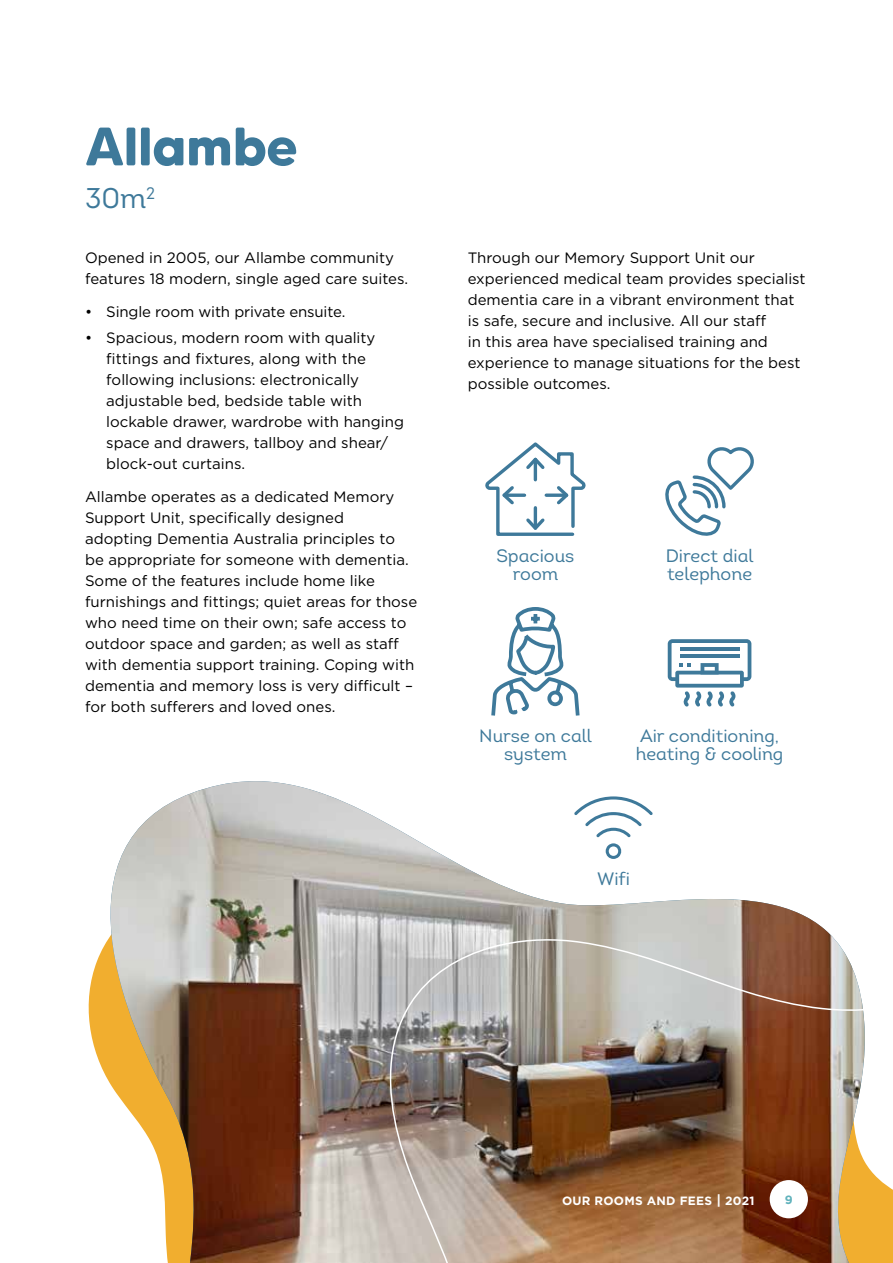
<style>
.page{position:relative;width:893px;height:1263px;background:#fff}
.page>*{position:absolute;margin:0;border:0;box-sizing:border-box;transform-origin:0 0}
.t1{font:700 54px "MADE Tommy Soft";letter-spacing:-.005em;color:#3e799a}
.t2{font:28.5px "Intro Book Alt";color:#3e799a}
.t3{font:18px/18px "Intro Book Alt";color:#3e799a;text-align:center}
.t4{font:15px/21px "Gotham";color:#000}
.t5{font:700 12px "Gotham";letter-spacing:.02em;color:#fff}
.t6{font:700 12px "Gotham";color:#60b2bc}
.s1{font-size:13.5px}
</style>
<div class="page">
<img style="left:88px;top:781px;width:294px;height:482px">
<img style="left:382px;top:820px;width:511px;height:443px">
<svg style="left:485px;top:442px;width:101px;height:94px"></svg>
<svg style="left:665px;top:448px;width:89px;height:88px"></svg>
<svg style="left:668px;top:639px;width:83px;height:67px"></svg>
<img style="left:489px;top:607px;width:93px;height:656px">
<svg style="left:606px;top:843px;width:16px;height:16px"></svg>
<svg style="left:574px;top:796px;width:79px;height:41px"></svg>
<div style="left:770px;top:1180px;width:38px;height:38px;background:#fff;border-radius:50%"></div>
<h1 class="t1" style="left:85px;top:113px;width:214px">Allambe</h1>
<h2 class="t2" style="left:85px;top:181px;width:72px">30m<sup>2</sup></h2>
<p class="t4" style="left:85px;top:246px;width:325px">Opened in 2005, our Allambe community features 18 modern, single aged care suites.</p>
<p class="t4" style="left:85px;top:301px;width:262px">• Single room with private ensuite.</p>
<p class="t4" style="left:106px;top:326px;width:299px;text-indent:-21px">• Spacious, modern room with quality fittings and fixtures, along with the following inclusions: electronically adjustable bed, bedside table with lockable drawer, wardrobe with hanging space and drawers, tallboy and shear/ block-out curtains.</p>
<p class="t4" style="left:85px;top:486px;width:334px">Allambe operates as a dedicated Memory Support Unit, specifically designed<br>adopting Dementia Australia principles to be appropriate for someone with dementia.<br>Some of the features include home like furnishings and fittings; quiet areas for those who need time on their own; safe access to outdoor space and garden; as well as staff with dementia support training. Coping with dementia and memory loss is very difficult – for both sufferers and loved ones.</p>
<p class="t4" style="left:468px;top:246px;width:339px">Through our Memory Support Unit our experienced medical team provides specialist dementia care in a vibrant environment that is safe, secure and inclusive. All our staff<br>in this area have specialised training and experience to manage situations for the best possible outcomes.</p>
<p class="t3" style="left:496px;top:546px;width:79px">Spacious room</p>
<p class="t3" style="left:666px;top:546px;width:89px;text-align:left">Direct dial telephone</p>
<p class="t3" style="left:479px;top:727px;width:114px">Nurse on call system</p>
<p class="t3" style="left:636px;top:727px;width:149px;text-align:left">Air conditioning, heating &amp; cooling</p>
<p class="t3" style="left:597px;top:870px;width:34px">Wifi</p>
<p class="t5" style="left:562px;top:1192px;width:194px">OUR ROOMS AND FEES <span class="s1">|</span> 2021</p>
<p class="t6" style="left:785px;top:1192px;width:9px">9</p>
</div>
